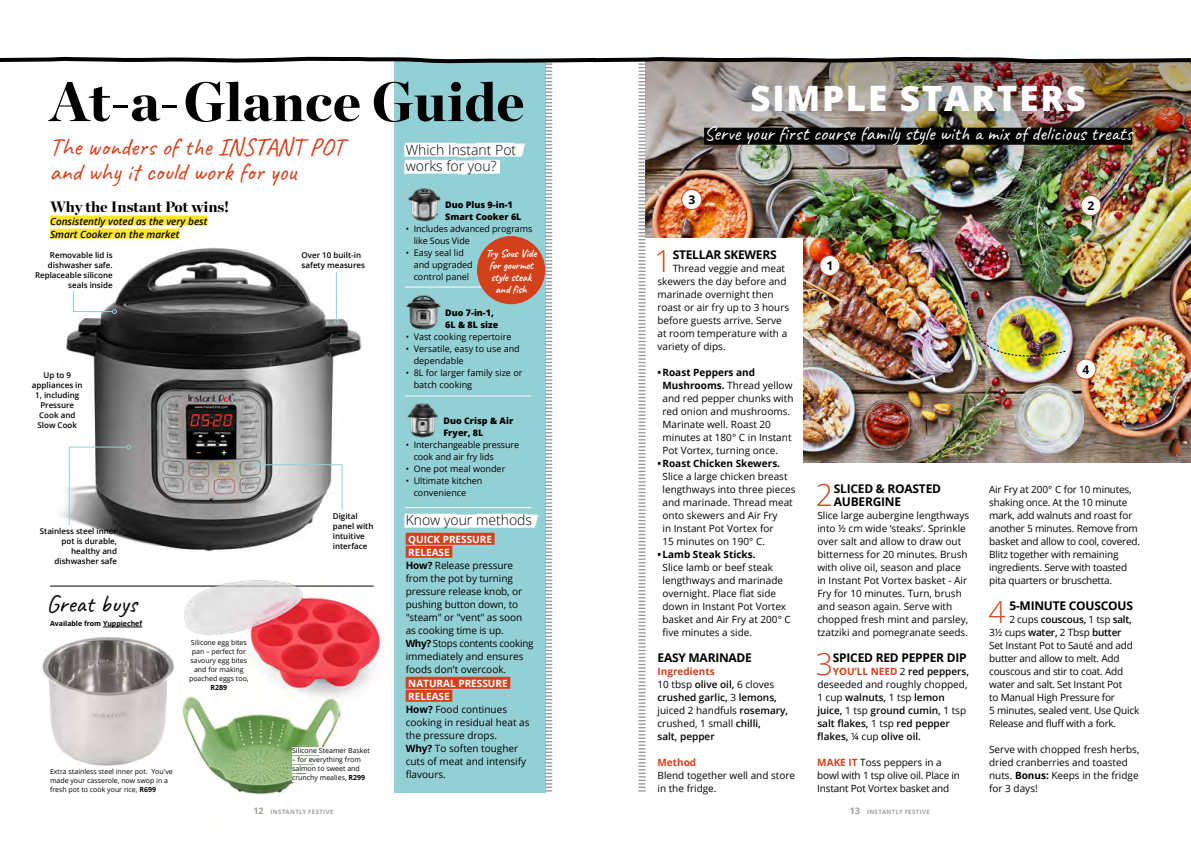
<style>
.page{position:relative;width:1191px;height:842px;background:#fff}
.page>*{position:absolute;margin:0;border:0;box-sizing:border-box;transform-origin:0 0}
.t1{font:900 55px "Chronicle Display";color:#000}
.t2{font:800 35px "Open Sans";letter-spacing:.05em;color:#fff}
.t3{font:300 30.2px "Open Sans";color:#d3411c}
.t4{font:25px/25px "Caveat";color:#d3411c}
.t5{font:25px "Caveat";color:#000}
.t6{font:20px "Caveat";color:#fff}
.t7{font:900 15px "Chronicle Display";color:#000}
.t8{font:300 14px/16px "Open Sans";color:#000}
.t9{font:700 12px/13px "Open Sans";letter-spacing:-.02em;color:#000}
.t10{font:700 11.2px/12.1px "Caveat";color:#fff;text-align:center}
.t11{font:10px/13px "Open Sans";color:#000}
.t12{font:10px/13px "Open Sans";letter-spacing:-.02em;color:#000}
.t13{font:600 10px/13px "Open Sans";color:#000}
.t14{font:italic 600 10px/13px "Open Sans";color:#000}
.t15{font:600 10px/13px "Open Sans";letter-spacing:-.02em;color:#000}
.t16{font:700 10px/13px "Open Sans";color:#fff}
.t17{font:700 10px "Open Sans";color:#d3411c}
.t18{font:9px/12px "Open Sans";color:#000}
.t19{font:800 9px/12px "Open Sans";color:#000}
.t20{font:600 8px/10px "Open Sans";color:#000;text-align:right}
.t21{font:7px/9px "Open Sans";color:#000}
.t22{font:700 7px "Open Sans";color:#000}
.t23{font:700 6px "Open Sans";letter-spacing:.065em;color:#9e9e9e}
.s1{font-weight:700}
.s2{font-weight:400}
.s3{font-weight:700;color:#d3411c}
.s4{font-size:9px}
</style>
<div class="page">
<img style="left:0;top:56px;width:1191px;height:736px">
<div style="left:819px;top:256px;width:20px;height:20px;background:#fff;border-radius:50%"></div>
<div style="left:819px;top:255px;width:21px;height:21px;border:1px solid #d3411c;border-radius:50%"></div>
<div style="left:1080px;top:196px;width:20px;height:20px;background:#fff;border-radius:50%"></div>
<div style="left:1080px;top:195px;width:21px;height:21px;border:1px solid #d3411c;border-radius:50%"></div>
<div style="left:681px;top:190px;width:20px;height:20px;background:#fff;border-radius:50%"></div>
<div style="left:681px;top:189px;width:21px;height:21px;border:1px solid #d3411c;border-radius:50%"></div>
<div style="left:1076px;top:359px;width:20px;height:20px;background:#fff;border-radius:50%"></div>
<div style="left:1075px;top:359px;width:21px;height:21px;border:1px solid #d3411c;border-radius:50%"></div>
<p class="t1" style="left:50px;top:56px;width:476px">At-a-Glance Guide</p>
<p class="t4" style="left:50px;top:134px;width:296px">The wonders of the INSTANT POT and why it could work for you</p>
<p class="t7" style="left:50px;top:194px;width:180px">Why the Instant Pot wins!</p>
<p class="t14" style="left:50px;top:214px;width:159px">Consistently voted as the very best<br>Smart Cooker on the market</p>
<p class="t20" style="left:35px;top:250px;width:79px">Removable lid is dishwasher safe.<br>Replaceable silicone seals inside</p>
<p class="t20" style="left:301px;top:250px;width:65px;text-align:left">Over 10 built-in safety measures</p>
<p class="t20" style="left:32px;top:370px;width:52px;text-align:center">Up to 9 appliances in<br>1, including<br>Pressure<br>Cook and<br>Slow Cook</p>
<p class="t20" style="left:40px;top:526px;width:79px">Stainless steel inner pot is durable, healthy and dishwasher safe</p>
<p class="t5" style="left:46px;top:588px;width:93px">Great buys</p>
<p class="t22" style="left:50px;top:619px;width:94px">Available from Yuppiechef</p>
<p class="t21" style="left:189px;top:638px;width:61px;text-align:center">Silicone egg bites pan – perfect for savoury egg bites and for making poached eggs too,<br><span class="s1">R289</span></p>
<p class="t21" style="left:50px;top:767px;width:124px">Extra stainless steel inner pot. You've made your casserole, now swop in a fresh pot to cook your rice, <span class="s1">R699</span></p>
<p class="t20" style="left:333px;top:511px;width:42px;text-align:left">Digital panel with intuitive interface</p>
<p class="t21" style="left:292px;top:746px;width:79px">Silicone Steamer Basket</p>
<p class="t21" style="left:292px;top:755px;width:75px">– for everything from salmon to sweet and crunchy mealies, <span class="s1">R299</span></p>
<p class="t8" style="left:406px;top:141px;width:112px">Which Instant Pot works for you?</p>
<p class="t19" style="left:445px;top:198px;width:78px">Duo Plus 9-in-1<br>Smart Cooker 6L</p>
<p class="t18" style="left:414px;top:222px;width:120px;text-indent:-8px">• Includes advanced programs like Sous Vide</p>
<p class="t18" style="left:414px;top:246px;width:61px;text-indent:-8px">• Easy seal lid and upgraded control panel</p>
<p class="t19" style="left:445px;top:306px;width:55px">Duo 7-in-1,<br>6L &amp; 8L size</p>
<p class="t18" style="left:406px;top:330px;width:107px">• Vast cooking repertoire</p>
<p class="t18" style="left:414px;top:342px;width:108px;text-indent:-8px">• Versatile, easy to use and dependable</p>
<p class="t18" style="left:414px;top:366px;width:110px;text-indent:-8px">• 8L for larger family size or batch cooking</p>
<p class="t19" style="left:443px;top:414px;width:71px">Duo Crisp &amp; Air<br>Fryer, 8L</p>
<p class="t18" style="left:414px;top:438px;width:107px;text-indent:-8px">• Interchangeable pressure cook and air fry lids</p>
<p class="t18" style="left:406px;top:462px;width:101px">• One pot meal wonder</p>
<p class="t18" style="left:414px;top:474px;width:70px;text-indent:-8px">• Ultimate kitchen convenience</p>
<p class="t8" style="left:406px;top:511px;width:128px">Know your methods</p>
<p class="t16" style="left:408px;top:532px;width:85px">QUICK PRESSURE<br>RELEASE</p>
<p class="t11" style="left:406px;top:558px;width:118px"><span class="s1">How?</span> Release pressure from the pot by turning pressure release knob, or pushing button down, to "steam" or "vent" as soon as cooking time is up.</p>
<p class="t11" style="left:406px;top:636px;width:129px"><span class="s1">Why?</span> Stops contents cooking immediately and ensures foods don’t overcook.</p>
<p class="t16" style="left:408px;top:676px;width:101px">NATURAL PRESSURE<br>RELEASE</p>
<p class="t11" style="left:406px;top:702px;width:125px"><span class="s1">How?</span> Food continues cooking in residual heat as the pressure drops.</p>
<p class="t11" style="left:406px;top:741px;width:122px"><span class="s1">Why?</span> To soften tougher cuts of meat and intensify flavours.</p>
<p class="t10" style="left:485px;top:247px;width:52px">Try Sous Vide for gourmet style steak and fish</p>
<p class="t2" style="left:750px;top:71px;width:337px">SIMPLE STARTERS</p>
<p class="t6" style="left:704px;top:121px;width:430px">Serve your first course family style with a mix of delicious treats</p>
<p class="t9" style="left:688px;top:193px;width:8px">3</p>
<p class="t9" style="left:1087px;top:199px;width:8px">2</p>
<p class="t3" style="left:654px;top:240px;width:19px">1</p>
<p class="t9" style="left:672px;top:248px;width:105px">STELLAR SKEWERS</p>
<p class="t11" style="left:657px;top:262px;width:133px;text-indent:15px">Thread veggie and meat skewers the day before and marinade overnight then roast or air fry up to 3 hours before guests arrive. Serve at room temperature with a variety of dips.</p>
<p class="t11" style="left:662px;top:366px;width:132px;text-indent:-5px"><span class="s1">•Roast Peppers and<br>Mushrooms.</span> Thread yellow and red pepper chunks with red onion and mushrooms.<br>Marinate well. Roast 20 minutes at 180° C in Instant<br>Pot Vortex, turning once.</p>
<p class="t11" style="left:662px;top:457px;width:134px;text-indent:-5px"><span class="s1">•Roast Chicken Skewers.<br></span>Slice a large chicken breast lengthways into three pieces and marinade. Thread meat onto skewers and Air Fry<br>in Instant Pot Vortex for<br>15 minutes on 190° C.</p>
<p class="t11" style="left:662px;top:548px;width:130px;text-indent:-5px"><span class="s1">•Lamb Steak Sticks.<br></span>Slice lamb or beef steak lengthways and marinade overnight. Place flat side down in Instant Pot Vortex basket and Air Fry at 200° C five minutes a side.</p>
<p class="t9" style="left:657px;top:651px;width:96px">EASY MARINADE</p>
<p class="t17" style="left:657px;top:664px;width:59px">Ingredients</p>
<p class="t13" style="left:657px;top:678px;width:132px"><span class="s2">10 tbsp</span> olive oil, <span class="s2">6 cloves </span>crushed garlic, <span class="s2">3</span> lemons, <span class="s2">juiced 2 handfuls</span> rosemary, <span class="s2">crushed, 1 small</span> chilli,<br>salt, pepper</p>
<p class="t17" style="left:657px;top:755px;width:40px">Method</p>
<p class="t11" style="left:657px;top:769px;width:139px">Blend together well and store in the fridge.</p>
<p class="t9" style="left:826px;top:259px;width:8px">1</p>
<p class="t9" style="left:1082px;top:362px;width:8px">4</p>
<p class="t3" style="left:815px;top:474px;width:19px">2</p>
<p class="t9" style="left:834px;top:482px;width:109px">SLICED &amp; ROASTED<br>AUBERGINE</p>
<p class="t11" style="left:817px;top:509px;width:153px">Slice large aubergine lengthways into ½ cm wide ‘steaks’. Sprinkle over salt and allow to draw out bitterness for 20 minutes. Brush with olive oil, season and place in Instant Pot Vortex basket - Air<br>Fry for 10 minutes. Turn, brush and season again. Serve with chopped fresh mint and parsley, tzatziki and pomegranate seeds.</p>
<p class="t3" style="left:816px;top:643px;width:19px">3</p>
<p class="t9" style="left:833px;top:651px;width:135px">SPICED RED PEPPER DIP</p>
<p class="t13" style="left:817px;top:665px;width:153px;text-indent:16px"><span class="s3">YOU’LL NEED</span> <span class="s2">2</span> red peppers, <span class="s2">deseeded and roughly chopped,<br>1 cup</span> walnuts, <span class="s2">1 tsp</span> lemon juice, <span class="s2">1 tsp</span> ground cumin, <span class="s2">1 tsp </span>salt flakes, <span class="s2">1 tsp</span> red pepper flakes, <span class="s2">¼ cup</span> olive oil.</p>
<p class="t12" style="left:817px;top:756px;width:144px"><span class="s3">MAKE IT</span> Toss peppers in a bowl with 1 tsp olive oil. Place in<br>Instant Pot Vortex basket and</p>
<p class="t12" style="left:989px;top:483px;width:152px">Air Fry at 200° C for 10 minutes, shaking once. At the 10 minute mark, add walnuts and roast for another 5 minutes. Remove from basket and allow to cool, covered.<br>Blitz together with remaining ingredients. Serve with toasted pita quarters or bruschetta.</p>
<p class="t3" style="left:988px;top:591px;width:19px">4</p>
<p class="t9" style="left:1009px;top:599px;width:125px">5-MINUTE COUSCOUS</p>
<p class="t15" style="left:989px;top:613px;width:144px;text-indent:20px"><span class="s2">2 cups</span> couscous, <span class="s2">1 tsp</span> salt,<br><span class="s2">3½ cups</span> water, <span class="s2">2 Tbsp</span> butter</p>
<p class="t12" style="left:989px;top:639px;width:152px">Set Instant Pot to Sauté and add butter and allow to melt. Add couscous and stir to coat. Add water and salt. Set Instant Pot<br>to Manual High Pressure for<br>5 minutes, sealed vent. Use Quick<br>Release and fluff with a fork.</p>
<p class="t11" style="left:989px;top:743px;width:152px">Serve with chopped fresh herbs, dried cranberries and toasted nuts. <span class="s1">Bonus:</span> Keeps in the fridge for 3 days!</p>
<p class="t23" style="left:253px;top:807px;width:81px"><span class="s4">12</span> INSTANTLY FESTIVE</p>
<p class="t23" style="left:850px;top:807px;width:81px"><span class="s4">13</span> INSTANTLY FESTIVE</p>
</div>
